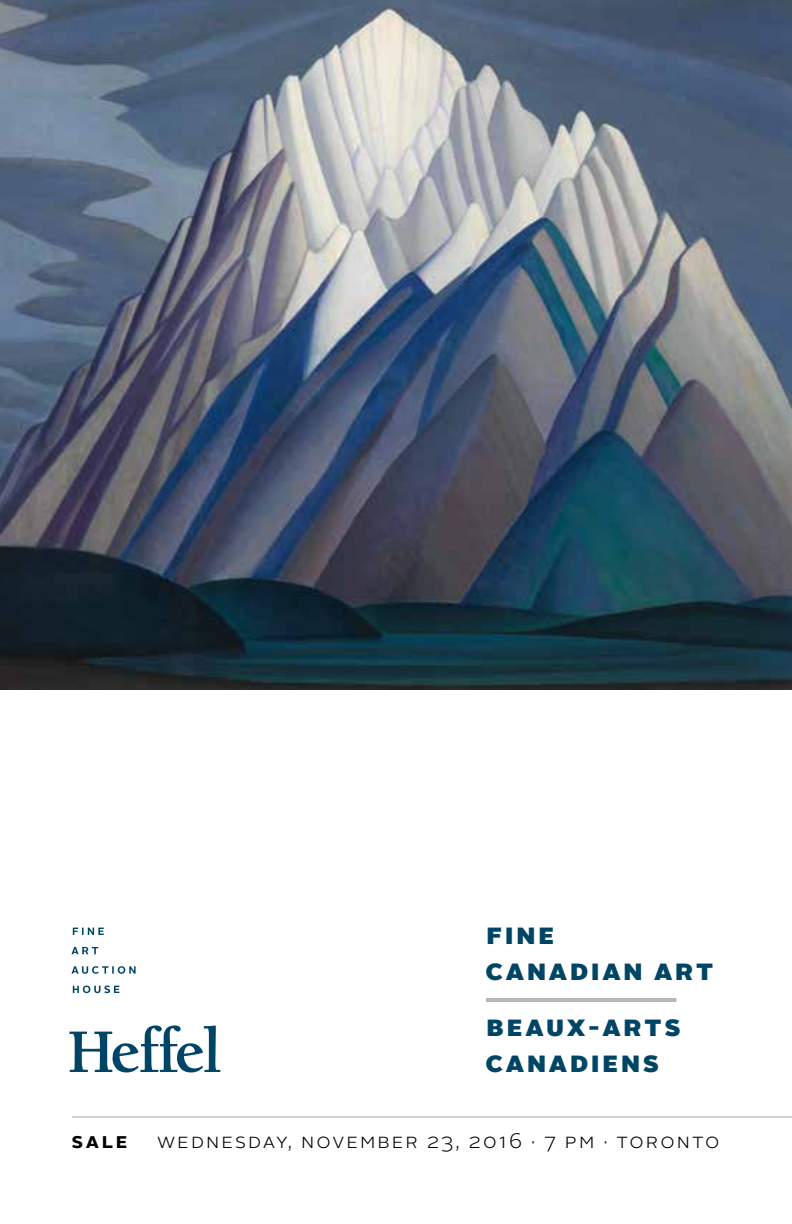
<style>
.page{position:relative;width:792px;height:1224px;background:#fff}
.page>*{position:absolute;margin:0;border:0;box-sizing:border-box;transform-origin:0 0}
.t1{font:900 28.4px/36px "Alright Sans";letter-spacing:.1em;color:#004565}
.t2{font:300 21px "Alright Sans";letter-spacing:.1em;color:#000}
.t3{font:700 21px "Alright Sans";color:#000}
.s1{font-weight:700}
</style>
<div class="page">
<hr style="left:486px;top:998px;width:190px;height:4px;background:#b5b7bb">
<svg style="left:73px;top:986px;width:46px;height:7px"></svg>
<svg style="left:72px;top:966px;width:64px;height:8px"></svg>
<svg style="left:72px;top:947px;width:26px;height:7px"></svg>
<svg style="left:73px;top:928px;width:31px;height:7px"></svg>
<svg style="left:69px;top:1025px;width:151px;height:47px"></svg>
<hr style="left:72px;top:1116px;width:720px;height:2px;background:#a1a5aa">
<img style="left:0;top:0;width:792px;height:690px">
<h1 class="t1" style="left:485px;top:916px;width:229px">fine canadian art</h1>
<h1 class="t1" style="left:485px;top:1008px;width:197px">Beaux<span class="s1">-</span>arts canadiens</h1>
<p class="t3" style="left:72px;top:1125px;width:57px">Sale</p>
<p class="t2" style="left:157px;top:1126px;width:564px">wednesday, November 23, 2016 · 7 Pm · Toronto</p>
</div>
